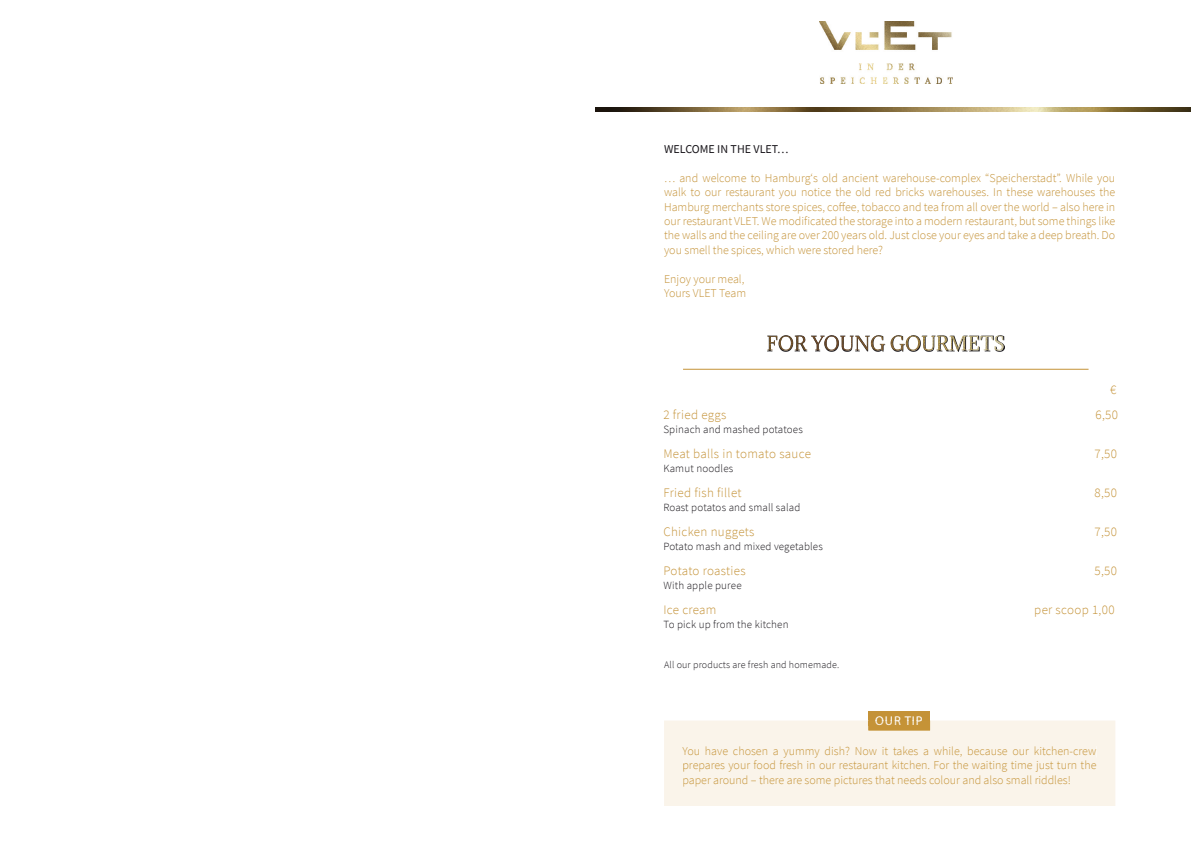
<style>
.page{position:relative;width:1191px;height:842px;background:#fff}
.page>*{position:absolute;margin:0;border:0;box-sizing:border-box;transform-origin:0 0}
.t1{font:300 13px "Source Sans Pro";letter-spacing:.025em;color:#c49237}
.t2{font:12.8px "Myriad Pro";letter-spacing:.07em;color:#fff}
.t3{font:300 12px/14.4px "Source Sans Pro";color:#c49237;text-align:justify}
.t4{font:12px "Source Sans Pro";color:#1a171c}
.t5{font:300 11px "Source Sans Pro";letter-spacing:.015em;color:#1a171c}
.t6{font:300 10px "Source Sans Pro";letter-spacing:.015em;color:#1a171c}
</style>
<div class="page">
<img style="left:768px;top:336px;width:236px;height:15px">
<img style="left:871px;top:336px;width:132px;height:15px">
<hr style="left:683px;top:369px;width:405px;height:1px;background:#c49237">
<div style="left:868px;top:711px;width:62px;height:19px;background:#c49237"></div>
<img style="left:819px;top:21px;width:133px;height:62px">
<img style="left:595px;top:108px;width:596px;height:3px">
<div style="left:664px;top:720px;width:451px;height:86px;background:#faf4ea"></div>
<div style="left:868px;top:720px;width:58px;height:5px;background:#c59337"></div>
<div style="left:682px;top:746px;width:414px;height:11px;background:#faf4ea"></div>
<div style="left:683px;top:760px;width:413px;height:12px;background:#faf4ea"></div>
<div style="left:683px;top:775px;width:386px;height:11px;background:#faf4ea"></div>
<p class="t4" style="left:664px;top:141px;width:126px">WELCOME IN THE VLET…</p>
<p class="t3" style="left:664px;top:171px;width:453px">… and welcome to Hamburg‘s old ancient warehouse-complex “Speicherstadt”. While you walk to our restaurant you notice the old red bricks warehouses. In these warehouses the Hamburg merchants store spices, coffee, tobacco and tea from all over the world – also here in our restaurant VLET. We modificated the storage into a modern restaurant, but some things like the walls and the ceiling are over 200 years old. Just close your eyes and take a deep breath. Do you smell the spices, which were stored here?</p>
<p class="t3" style="left:664px;top:271px;width:83px">Enjoy your meal,<br>Yours VLET Team</p>
<p class="t1" style="left:1110px;top:381px;width:8px">€</p>
<p class="t1" style="left:663px;top:406px;width:64px">2 fried eggs</p>
<p class="t1" style="left:1095px;top:406px;width:24px">6,50</p>
<p class="t5" style="left:663px;top:422px;width:141px">Spinach and mashed potatoes</p>
<p class="t1" style="left:663px;top:445px;width:149px">Meat balls in tomato sauce</p>
<p class="t1" style="left:1094px;top:445px;width:24px">7,50</p>
<p class="t5" style="left:663px;top:461px;width:71px">Kamut noodles</p>
<p class="t1" style="left:663px;top:484px;width:80px">Fried fish fillet</p>
<p class="t1" style="left:1094px;top:484px;width:24px">8,50</p>
<p class="t5" style="left:663px;top:500px;width:139px">Roast potatos and small salad</p>
<p class="t1" style="left:663px;top:523px;width:92px">Chicken nuggets</p>
<p class="t1" style="left:1094px;top:523px;width:24px">7,50</p>
<p class="t5" style="left:663px;top:539px;width:161px">Potato mash and mixed vegetables</p>
<p class="t1" style="left:663px;top:562px;width:84px">Potato roasties</p>
<p class="t1" style="left:1094px;top:562px;width:24px">5,50</p>
<p class="t5" style="left:663px;top:578px;width:80px">With apple puree</p>
<p class="t1" style="left:663px;top:601px;width:55px">Ice cream</p>
<p class="t1" style="left:1034px;top:601px;width:82px">per scoop 1,00</p>
<p class="t5" style="left:663px;top:617px;width:127px">To pick up from the kitchen</p>
<p class="t6" style="left:664px;top:659px;width:177px">All our products are fresh and homemade.</p>
<p class="t2" style="left:875px;top:713px;width:49px">OUR TIP</p>
<p class="t3" style="left:682px;top:744px;width:415px">You have chosen a yummy dish? Now it takes a while, because our kitchen-crew prepares your food fresh in our restaurant kitchen. For the waiting time just turn the paper around – there are some pictures that needs colour and also small riddles!</p>
</div>
